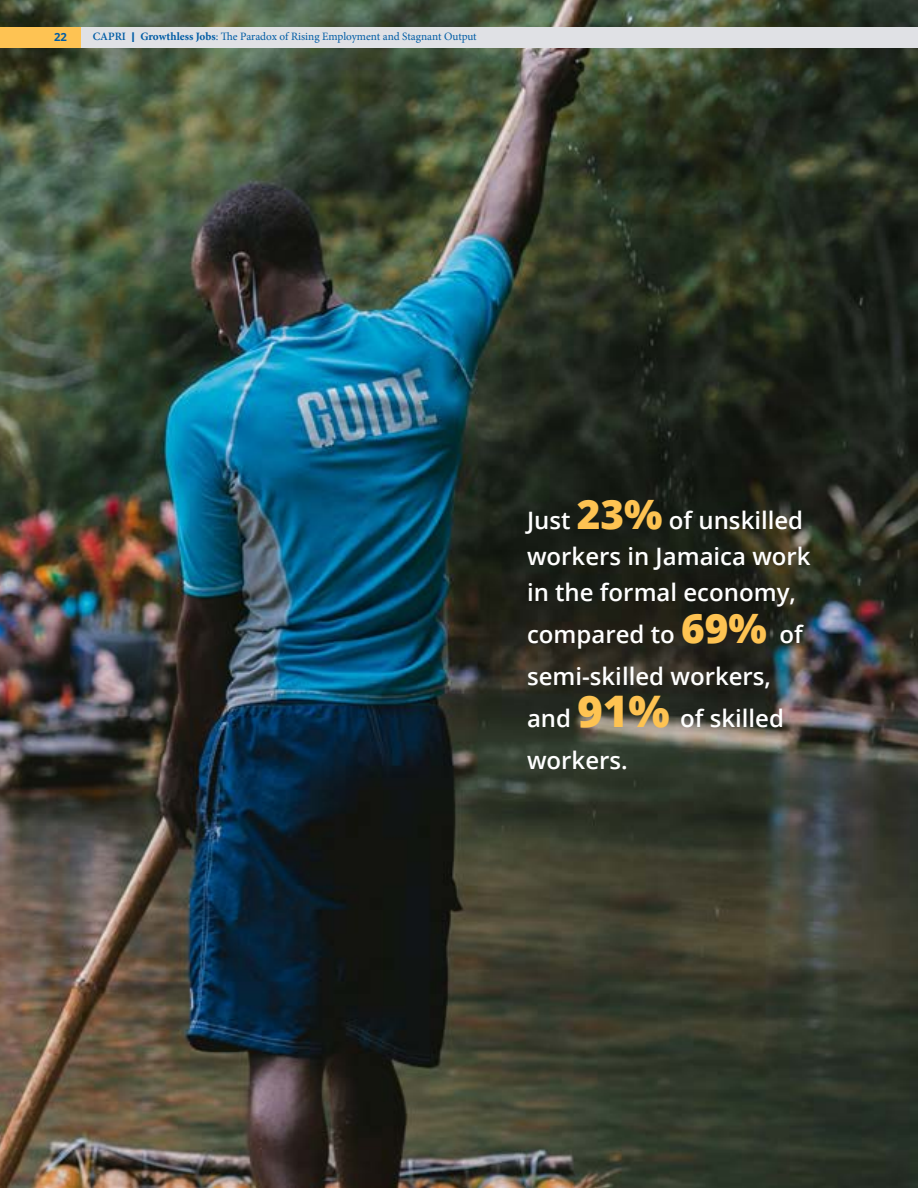
<style>
.page{position:relative;width:918px;height:1188px;background:#fff}
.page>*{position:absolute;margin:0;border:0;box-sizing:border-box;transform-origin:0 0}
.t1{font:600 24px/42px "Open Sans";color:#fff}
.t2{font:11.25px "Mignon";letter-spacing:-.005em;color:#005ca5}
.t3{font:700 11.25px "Open Sans";color:#005ca5}
.s1{font-weight:600}
.s2{font-family:"Open Sans";font-weight:600;font-size:13.5px}
.s3{font-weight:700}
.s4{font-weight:800;font-size:40.5px;color:#fec352}
.s5{font-weight:800;font-size:43.5px;color:#fec352}
</style>
<div class="page">
<img style="left:0;top:0;width:918px;height:1188px">
<div style="left:0;top:27px;width:918px;height:21px;background:#e0e1e5"></div>
<div style="left:0;top:27px;width:81px;height:21px;background:#fec353"></div>
<p class="t3" style="left:54px;top:29px;width:14px">22</p>
<p class="t2" style="left:93px;top:29px;width:385px"><span class="s1">CAPRI</span> <span class="s2">I</span> <span class="s3">Growthless Jobs</span>: The Paradox of Rising Employment and Stagnant Output</p>
<p class="t1" style="left:527px;top:502px;width:285px;line-height:36px">Just <span class="s4">23%</span> of unskilled workers in Jamaica work in the formal economy,</p>
<p class="t1" style="left:527px;top:613px;width:277px">compared to <span class="s4">69%</span> of semi-skilled workers, and <span class="s5">91%</span> of skilled workers.</p>
</div>
